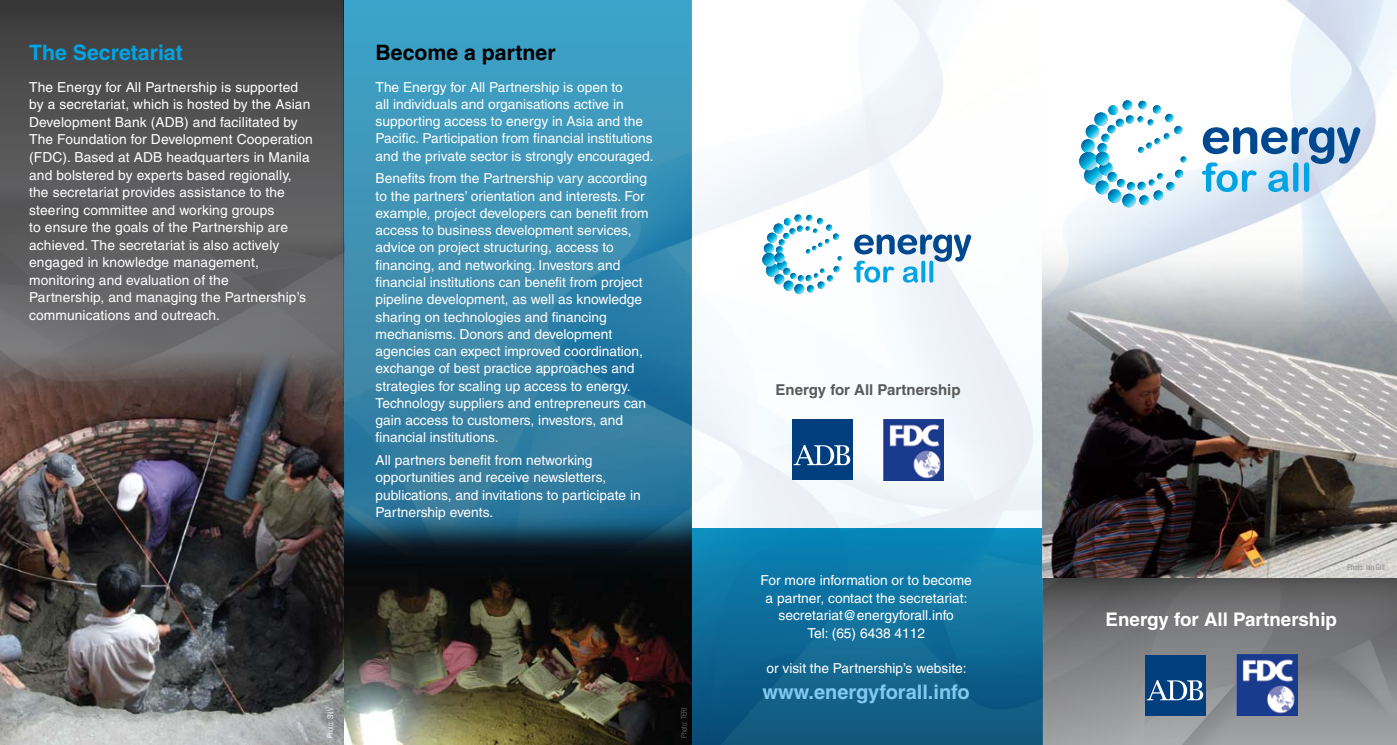
<style>
.page{position:relative;width:1397px;height:745px;background:#fff}
.page>*{position:absolute;margin:0;border:0;box-sizing:border-box;transform-origin:0 0}
.t1{font:700 21.25px "Helvetica";color:#000}
.t2{font:700 21.25px "Helvetica";color:#00a4e4}
.t3{font:700 20px "Helvetica";color:#82c9ef}
.t4{font:700 18.75px "Helvetica";color:#fff}
.t5{font:700 15px "Helvetica";color:#58595b}
.t6{font:13.75px/17.2px "Helvetica";color:#fff}
.t7{font:300 condensed 7.5px "Helvetica";color:#737477}
.t8{font:300 condensed 7.5px "Helvetica";color:#fff}
</style>
<div class="page">
<img style="left:344px;top:0;width:1052px;height:744px">
<img style="left:0;top:0;width:344px;height:165px">
<img style="left:344px;top:319px;width:347px;height:425px">
<img style="left:0;top:165px;width:344px;height:579px">
<svg style="left:762px;top:214px;width:80px;height:80px"></svg>
<svg style="left:853px;top:234px;width:118px;height:48px"></svg>
<svg style="left:1079px;top:100px;width:107px;height:108px"></svg>
<svg style="left:1201px;top:127px;width:158px;height:65px"></svg>
<div style="left:1144px;top:654px;width:61px;height:61px;background:#003e7e"></div>
<svg style="left:1148px;top:680px;width:54px;height:19px"></svg>
<img style="left:1236px;top:654px;width:60px;height:60px">
<div style="left:792px;top:419px;width:61px;height:61px;background:#003e7e"></div>
<svg style="left:793px;top:444px;width:57px;height:21px"></svg>
<img style="left:883px;top:419px;width:60px;height:61px">
<h1 class="t2" style="left:29px;top:40px;width:155px">The Secretariat</h1>
<p class="t6" style="left:29px;top:78px;width:285px">The Energy for All Partnership is supported by a secretariat, which is hosted by the Asian Development Bank (ADB) and facilitated by The Foundation for Development Cooperation (FDC). Based at ADB headquarters in Manila and bolstered by experts based regionally, the secretariat provides assistance to the steering committee and working groups<br>to ensure the goals of the Partnership are achieved. The secretariat is also actively engaged in knowledge management, monitoring and evaluation of the<br>Partnership, and managing the Partnership’s communications and outreach.</p>
<h1 class="t1" style="left:375px;top:40px;width:181px">Become a partner</h1>
<p class="t6" style="left:375px;top:78px;width:279px">The Energy for All Partnership is open to<br>all individuals and organisations active in supporting access to energy in Asia and the Pacific. Participation from financial institutions and the private sector is strongly encouraged.</p>
<p class="t6" style="left:375px;top:170px;width:274px">Benefits from the Partnership vary according to the partners’ orientation and interests. For example, project developers can benefit from access to business development services, advice on project structuring, access to financing, and networking. Investors and financial institutions can benefit from project pipeline development, as well as knowledge sharing on technologies and financing mechanisms. Donors and development agencies can expect improved coordination, exchange of best practice approaches and strategies for scaling up access to energy.<br>Technology suppliers and entrepreneurs can gain access to customers, investors, and financial institutions.</p>
<p class="t6" style="left:375px;top:451px;width:266px">All partners benefit from networking opportunities and receive newsletters, publications, and invitations to participate in Partnership events.</p>
<p class="t8" style="left:326px;top:737px;width:32px;rotate:-90deg">Photo: SNV</p>
<p class="t7" style="left:679px;top:737px;width:32px;rotate:-90deg">Photo: TERI</p>
<p class="t5" style="left:775px;top:380px;width:186px">Energy for All Partnership</p>
<p class="t6" style="left:760px;top:571px;width:213px;text-align:center">For more information or to become a partner, contact the secretariat: secretariat@energyforall.info<br>Tel: (65) 6438 4112</p>
<p class="t6" style="left:766px;top:659px;width:202px">or visit the Partnership’s website:</p>
<h2 class="t3" style="left:762px;top:679px;width:209px">www.energyforall.info</h2>
<p class="t7" style="left:1346px;top:562px;width:39px">Photo: Ian Gill</p>
<h3 class="t4" style="left:1105px;top:607px;width:233px">Energy for All Partnership</h3>
</div>
